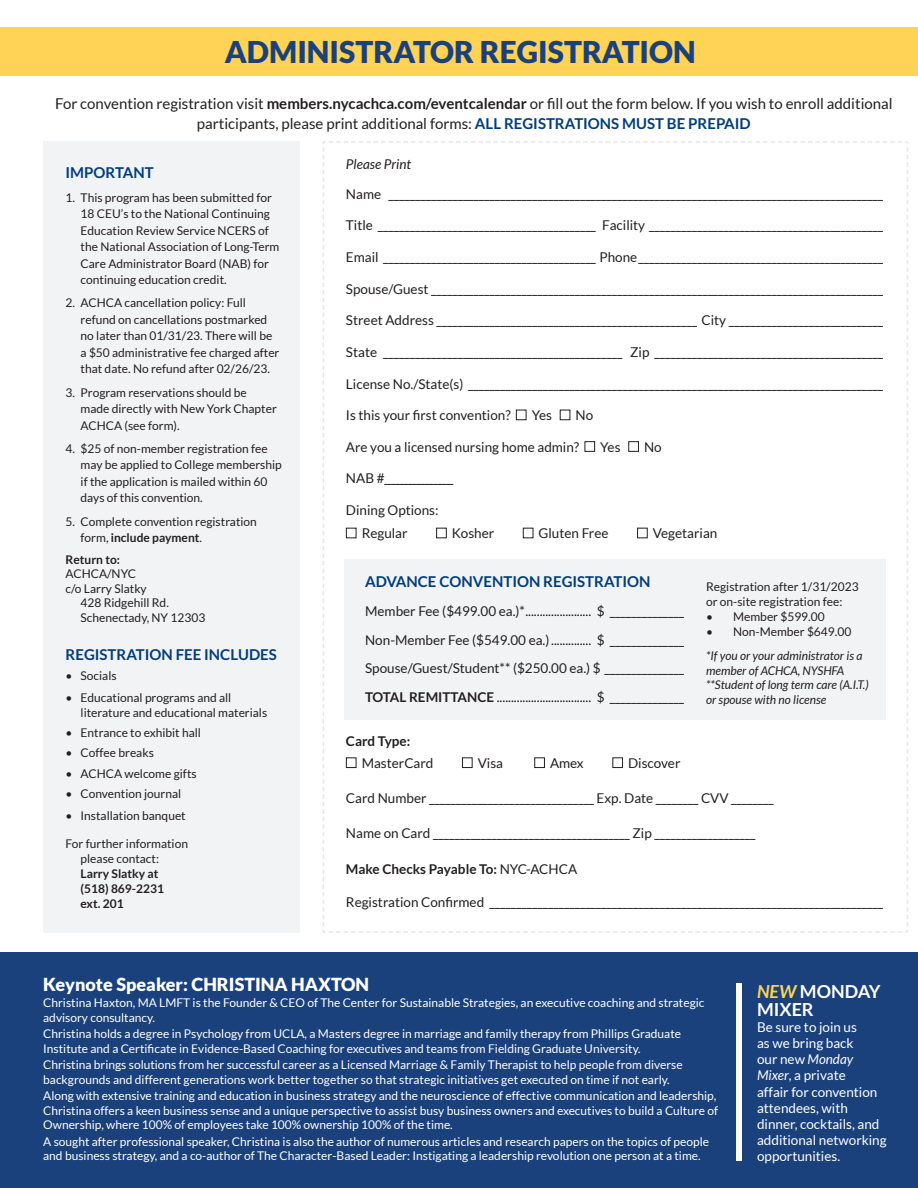
<style>
.page{position:relative;width:918px;height:1188px;background:#fff}
.page>*{position:absolute;margin:0;border:0;box-sizing:border-box;transform-origin:0 0}
.t1{font:900 30px "Lato";color:#1a417c}
.Session_Descriptions{font:900 18px "Lato";color:#fff}
.t2{font:700 18px/18px "Lato";color:#fff}
.t3{font:15px/19.5px "Lato";color:#231f20;text-align:center}
.t4{font:700 15px "Lato";color:#013d7d}
.t5{font:13.5px "Lato";color:#231f20}
.t6{font:13.5px/16.2px "Lato";color:#fff}
.t7{font:700 13.5px "Lato";color:#231f20}
.t8{font:italic 13.5px "Lato";color:#231f20}
.Session_Descriptions-2{font:12px/14.4px "Lato";color:#fff}
.t9{font:12px/16.5px "Lato";color:#231f20}
.t10{font:italic 12px/14.4px "Lato";color:#231f20}
.t11{font:700 12px "Lato";color:#231f20}
.s1{font-weight:700}
.s2{font-weight:700;color:#013d7d}
.s3{font-weight:400}
.s4{font-style:italic;color:#fed356}
.s5{font-style:italic}
</style>
<div class="page">
<div style="left:0;top:27px;width:918px;height:48px;background:#fed356"></div>
<div style="left:0;top:952px;width:918px;height:236px;background:#1a417c"></div>
<div style="left:43px;top:141px;width:256px;height:792px;background:#f2f3f4"></div>
<svg style="left:323px;top:141px;width:585px;height:792px"></svg>
<div style="left:344px;top:559px;width:542px;height:161px;background:#f2f3f4"></div>
<div style="left:516px;top:410px;width:10px;height:10px;border:1px solid #231f20"></div>
<div style="left:560px;top:410px;width:10px;height:10px;border:1px solid #231f20"></div>
<div style="left:585px;top:441px;width:10px;height:11px;border:1px solid #231f20"></div>
<div style="left:628px;top:441px;width:11px;height:11px;border:1px solid #231f20"></div>
<div style="left:346px;top:528px;width:10px;height:10px;border:1px solid #231f20"></div>
<div style="left:436px;top:528px;width:11px;height:10px;border:1px solid #231f20"></div>
<div style="left:523px;top:528px;width:10px;height:10px;border:1px solid #231f20"></div>
<div style="left:637px;top:528px;width:11px;height:10px;border:1px solid #231f20"></div>
<div style="left:346px;top:757px;width:10px;height:11px;border:1px solid #231f20"></div>
<div style="left:462px;top:757px;width:11px;height:11px;border:1px solid #231f20"></div>
<div style="left:534px;top:757px;width:11px;height:11px;border:1px solid #231f20"></div>
<div style="left:612px;top:757px;width:11px;height:11px;border:1px solid #231f20"></div>
<div style="left:737px;top:983px;width:5px;height:178px;background:#fff"></div>
<p class="t1" style="left:225px;top:34px;width:473px">ADMINISTRATOR REGISTRATION</p>
<p class="t3" style="left:55px;top:94px;width:839px">For convention registration visit <span class="s1">members.nycachca.com/eventcalendar</span> or fill out the form below. If you wish to enroll additional participants, please print additional forms: <span class="s2">ALL REGISTRATIONS MUST BE PREPAID</span></p>
<p class="t4" style="left:66px;top:164px;width:90px">IMPORTANT</p>
<p class="t9" style="left:81px;top:189px;width:200px;text-indent:-15px">1. This program has been submitted for 18 CEU’s to the National Continuing Education Review Service NCERS of the National Association of Long-Term Care Administrator Board (NAB) for continuing education credit.</p>
<p class="t9" style="left:81px;top:295px;width:200px;text-indent:-15px">2. ACHCA cancellation policy: Full refund on cancellations postmarked no later than 01/31/23. There will be a $50 administrative fee charged after that date. No refund after 02/26/23.</p>
<p class="t9" style="left:81px;top:384px;width:198px;text-indent:-15px">3. Program reservations should be made directly with New York Chapter<br>ACHCA (see form).</p>
<p class="t9" style="left:81px;top:440px;width:203px;text-indent:-15px">4. $25 of non-member registration fee may be applied to College membership if the application is mailed within 60 days of this convention.</p>
<p class="t9" style="left:81px;top:513px;width:178px;text-indent:-15px">5. Complete convention registration form, <span class="s1">include payment</span>.</p>
<p class="t11" style="left:66px;top:553px;width:56px">Return to:</p>
<p class="t9" style="left:66px;top:566px;width:72px">ACHCA/NYC</p>
<p class="t9" style="left:81px;top:581px;width:126px;line-height:14.4px;text-indent:-15px">c/o Larry Slatky<br>428 Ridgehill Rd.<br>Schenectady, NY 12303</p>
<p class="t4" style="left:66px;top:646px;width:213px">REGISTRATION FEE INCLUDES</p>
<p class="t9" style="left:66px;top:667px;width:53px">• Socials</p>
<p class="t9" style="left:81px;top:690px;width:188px;line-height:15px;text-indent:-15px">• Educational programs and all literature and educational materials</p>
<p class="t9" style="left:66px;top:724px;width:137px">• Entrance to exhibit hall</p>
<p class="t9" style="left:66px;top:745px;width:90px">• Coffee breaks</p>
<p class="t9" style="left:66px;top:765px;width:133px">• ACHCA welcome gifts</p>
<p class="t9" style="left:66px;top:785px;width:117px">• Convention journal</p>
<p class="t9" style="left:66px;top:807px;width:122px">• Installation banquet</p>
<p class="t9" style="left:81px;top:836px;width:109px;line-height:15px;text-indent:-15px">For further information please contact:<br><span class="s1">Larry Slatky at (518) 869-2231<br>ext. 201</span></p>
<p class="t8" style="left:346px;top:156px;width:67px">Please Print</p>
<p class="t5" style="left:346px;top:186px;width:539px">Name _____________________________________________________________________________________________</p>
<p class="t5" style="left:346px;top:218px;width:539px">Title _________________________________________ Facility ____________________________________________</p>
<p class="t5" style="left:346px;top:250px;width:539px">Email ________________________________________ Phone______________________________________________</p>
<p class="t5" style="left:346px;top:281px;width:539px">Spouse/Guest _____________________________________________________________________________________</p>
<p class="t5" style="left:346px;top:313px;width:539px">Street Address _________________________________________________ City _____________________________</p>
<p class="t5" style="left:346px;top:344px;width:539px">State _____________________________________________ Zip ___________________________________________</p>
<p class="t5" style="left:346px;top:376px;width:539px">License No./State(s) ______________________________________________________________________________</p>
<p class="t5" style="left:346px;top:408px;width:166px">Is this your first convention?</p>
<p class="t5" style="left:532px;top:408px;width:22px">Yes</p>
<p class="t5" style="left:576px;top:408px;width:19px">No</p>
<p class="t5" style="left:346px;top:439px;width:235px">Are you a licensed nursing home admin?</p>
<p class="t5" style="left:600px;top:439px;width:22px">Yes</p>
<p class="t5" style="left:644px;top:439px;width:19px">No</p>
<p class="t5" style="left:346px;top:471px;width:109px">NAB #________________</p>
<p class="t5" style="left:346px;top:503px;width:94px">Dining Options:</p>
<p class="t5" style="left:362px;top:526px;width:47px">Regular</p>
<p class="t5" style="left:452px;top:526px;width:44px">Kosher</p>
<p class="t5" style="left:539px;top:526px;width:71px">Gluten Free</p>
<p class="t5" style="left:653px;top:526px;width:66px">Vegetarian</p>
<p class="t4" style="left:365px;top:573px;width:287px">ADVANCE CONVENTION REGISTRATION</p>
<p class="t5" style="left:365px;top:604px;width:321px">Member Fee ($499.00 ea.)*....................... $ ______________</p>
<p class="t5" style="left:365px;top:632px;width:321px">Non-Member Fee ($549.00 ea.).............. $ ______________</p>
<p class="t5" style="left:365px;top:661px;width:321px">Spouse/Guest/Student** ($250.00 ea.) $ _______________</p>
<p class="t5" style="left:365px;top:689px;width:321px"><span class="s1">TOTAL REMITTANCE</span> ................................. $ ______________</p>
<p class="t9" style="left:706px;top:580px;width:154px;line-height:14.4px">Registration after 1/31/2023 or on-site registration fee:</p>
<p class="t9" style="left:706px;top:609px;width:120px">• Member $599.00</p>
<p class="t9" style="left:706px;top:624px;width:147px">• Non-Member $649.00</p>
<p class="t10" style="left:706px;top:649px;width:158px">*If you or your administrator is a member of ACHCA, NYSHFA</p>
<p class="t10" style="left:706px;top:678px;width:164px">**Student of long term care (A.I.T.) or spouse with no license</p>
<p class="t7" style="left:346px;top:734px;width:66px">Card Type:</p>
<p class="t5" style="left:362px;top:756px;width:73px">MasterCard</p>
<p class="t5" style="left:478px;top:756px;width:27px">Visa</p>
<p class="t5" style="left:550px;top:756px;width:35px">Amex</p>
<p class="t5" style="left:628px;top:756px;width:54px">Discover</p>
<p class="t5" style="left:346px;top:791px;width:429px">Card Number _______________________________ Exp. Date ________ CVV ________</p>
<p class="t5" style="left:346px;top:826px;width:411px">Name on Card _____________________________________ Zip ___________________</p>
<p class="t7" style="left:346px;top:861px;width:233px">Make Checks Payable To: <span class="s3">NYC-ACHCA</span></p>
<p class="t5" style="left:346px;top:894px;width:539px">Registration Confirmed __________________________________________________________________________</p>
<p class="Session_Descriptions" style="left:43px;top:974px;width:328px">Keynote Speaker: CHRISTINA HAXTON</p>
<p class="Session_Descriptions-2" style="left:43px;top:996px;width:663px">Christina Haxton, MA LMFT is the Founder &amp; CEO of The Center for Sustainable Strategies, an executive coaching and strategic advisory consultancy.</p>
<p class="Session_Descriptions-2" style="left:43px;top:1027px;width:639px">Christina holds a degree in Psychology from UCLA, a Masters degree in marriage and family therapy from Phillips Graduate<br>Institute and a Certificate in Evidence-Based Coaching for executives and teams from Fielding Graduate University.</p>
<p class="Session_Descriptions-2" style="left:43px;top:1058px;width:641px">Christina brings solutions from her successful career as a Licensed Marriage &amp; Family Therapist to help people from diverse backgrounds and different generations work better together so that strategic initiatives get executed on time if not early.</p>
<p class="Session_Descriptions-2" style="left:43px;top:1089px;width:677px">Along with extensive training and education in business strategy and the neuroscience of effective communication and leadership,<br>Christina offers a keen business sense and a unique perspective to assist busy business owners and executives to build a Culture of<br>Ownership, where 100% of employees take 100% ownership 100% of the time.</p>
<p class="Session_Descriptions-2" style="left:43px;top:1134px;width:667px">A sought after professional speaker, Christina is also the author of numerous articles and research papers on the topics of people and business strategy, and a co-author of The Character-Based Leader: Instigating a leadership revolution one person at a time.</p>
<p class="t2" style="left:757px;top:982px;width:125px"><span class="s4">NEW</span> MONDAY<br>MIXER</p>
<p class="t6" style="left:757px;top:1019px;width:131px">Be sure to join us<br>as we bring back<br>our new <span class="s5">Monday<br>Mixer</span>, a private<br>affair for convention attendees, with dinner, cocktails, and additional networking opportunities.</p>
</div>
